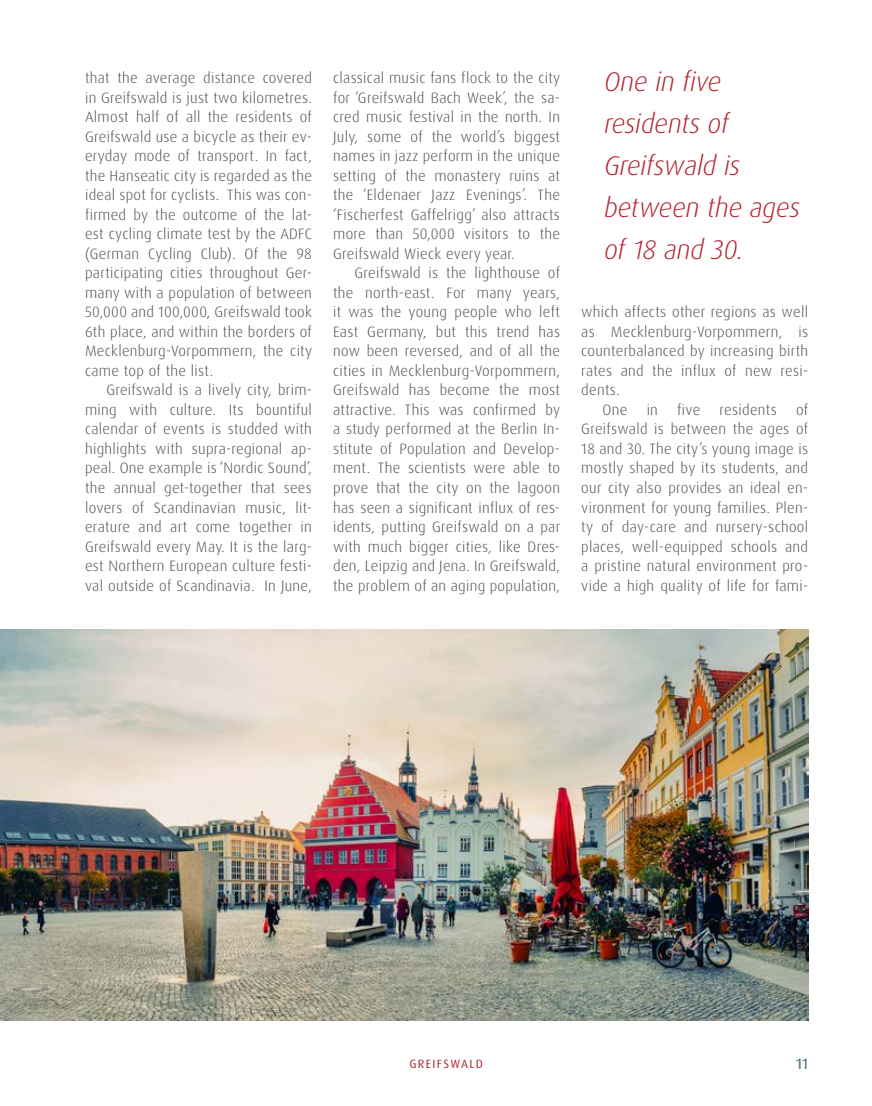
<style>
.page{position:relative;width:872px;height:1106px;background:#fff}
.page>*{position:absolute;margin:0;border:0;box-sizing:border-box;transform-origin:0 0}
.t1{font:italic 300 27px/42px "Dax Pro";letter-spacing:-.01em;color:#b12631}
.t2{font:300 15px/19.5px "Dax Pro";letter-spacing:.02em;color:#4b4c4d;text-align:justify}
.t3{font:15px "Dax Pro";color:#39677a}
.t4{font:12px "Dax Pro";letter-spacing:.11em;color:#b12631}
</style>
<div class="page">
<img style="left:0;top:630px;width:808px;height:390px">
<p class="t2" style="left:85px;top:68px;width:229px">that the average distance covered in Greifswald is just two kilometres.<br>Almost half of all the residents of Greifswald use a bicycle as their ev&shy;eryday mode of transport. In fact, the Hanseatic city is regarded as the ideal spot for cyclists. This was con&shy;firmed by the outcome of the lat&shy;est cycling climate test by the ADFC (German Cycling Club). Of the 98 participating cities throughout Ger&shy;many with a population of between 50,000 and 100,000, Greifswald took 6th place, and within the borders of Mecklenburg-Vorpommern, the city came top of the list.</p>
<p class="t2" style="left:85px;top:380px;width:228px;text-indent:21px">Greifswald is a lively city, brim&shy;ming with culture. Its bountiful calendar of events is studded with highlights with supra-regional ap&shy;peal. One example is ‘Nordic Sound’, the annual get-together that sees lovers of Scandinavian music, lit&shy;erature and art come together in Greifswald every May. It is the larg&shy;est Northern European culture festi&shy;val outside of Scandinavia. In June,</p>
<p class="t2" style="left:333px;top:68px;width:229px">classical music fans flock to the city for ‘Greifswald Bach Week’, the sa&shy;cred music festival in the north. In July, some of the world’s biggest names in jazz perform in the unique setting of the monastery ruins at the ‘Eldenaer Jazz Evenings’. The ‘Fischerfest Gaffelrigg’ also attracts more than 50,000 visitors to the Greifswald Wieck every year.</p>
<p class="t2" style="left:333px;top:263px;width:229px;text-indent:21px">Greifswald is the lighthouse of the north-east. For many years, it was the young people who left East Germany, but this trend has now been reversed, and of all the cities in Mecklenburg-Vorpommern, Greifswald has become the most attractive. This was confirmed by a study performed at the Berlin In&shy;stitute of Population and Develop&shy;ment. The scientists were able to prove that the city on the lagoon has seen a significant influx of res&shy;idents, putting Greifswald on a par with much bigger cities, like Dres&shy;den, Leipzig and Jena. In Greifswald, the problem of an aging population,</p>
<h1 class="t1" style="left:604px;top:61px;width:197px">One in five residents of<br>Greifswald is between the ages of 18 and 30.</h1>
<p class="t2" style="left:581px;top:302px;width:228px">which affects other regions as well</p>
<p class="t2" style="left:581px;top:322px;width:228px">as Mecklenburg-Vorpommern, is</p>
<p class="t2" style="left:581px;top:341px;width:228px">counterbalanced by increasing birth</p>
<p class="t2" style="left:581px;top:361px;width:228px">rates and the influx of new resi-</p>
<p class="t2" style="left:581px;top:380px;width:40px">dents.</p>
<p class="t2" style="left:602px;top:400px;width:26px">One</p>
<p class="t2" style="left:646px;top:400px;width:13px">in</p>
<p class="t2" style="left:677px;top:400px;width:25px">five</p>
<p class="t2" style="left:719px;top:400px;width:59px">residents</p>
<p class="t2" style="left:581px;top:400px;width:228px;text-indent:215px">of Greifswald is between the ages of 18 and 30. The city’s young image is mostly shaped by its students, and our city also provides an ideal en&shy;vironment for young families. Plen&shy;ty of day-care and nursery-school places, well-equipped schools and a pristine natural environment pro&shy;vide a high quality of life for fami-</p>
<p class="t4" style="left:409px;top:1056px;width:75px">GREIFSWALD</p>
<p class="t3" style="left:796px;top:1054px;width:13px">11</p>
</div>
